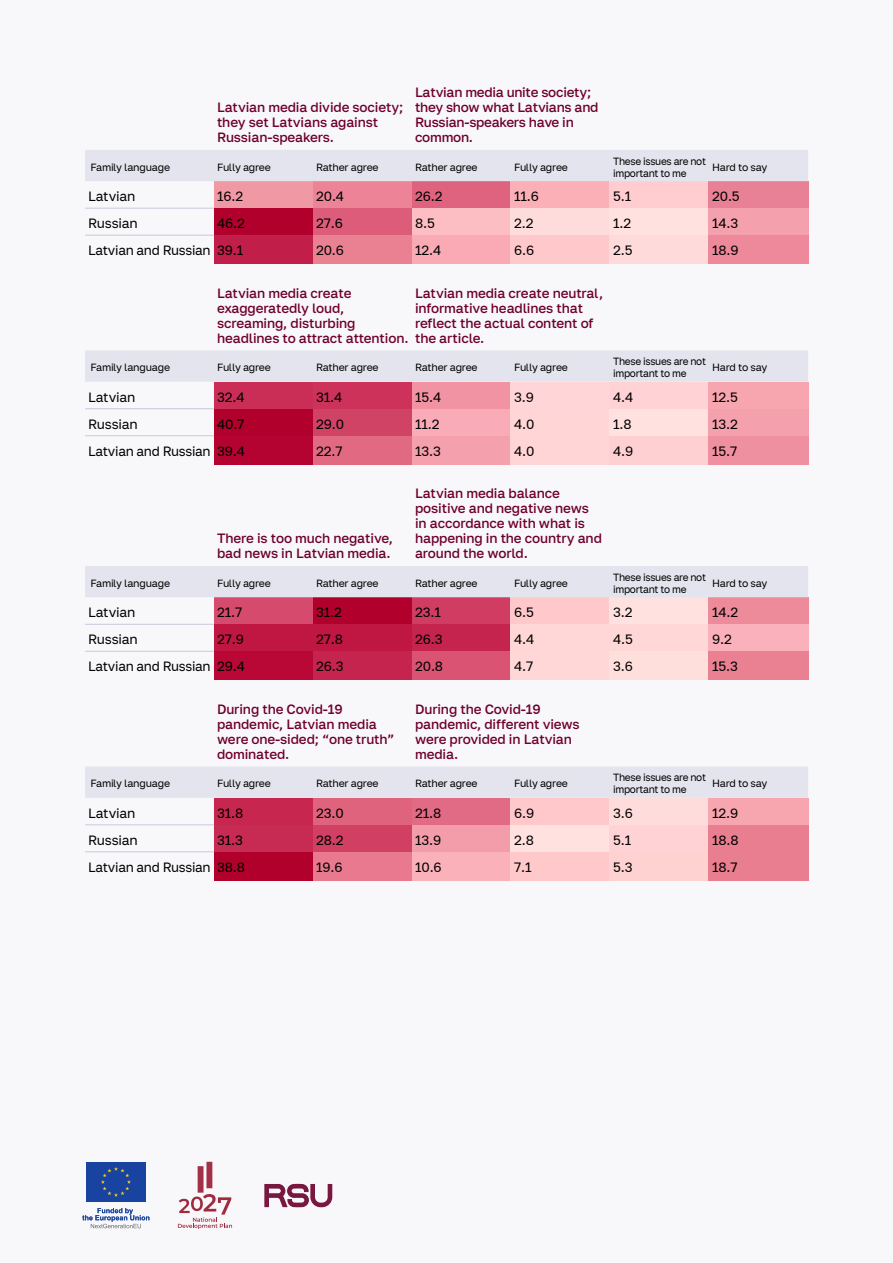
<style>
.page{position:relative;width:893px;height:1263px;background:#f8f8fb}
.page>*{position:absolute;margin:0;border:0;box-sizing:border-box;transform-origin:0 0}
.t1{font:500 13.5px/15px "University Text";letter-spacing:-.01em;color:#6e002b}
.t2{font:13.5px "University Text";letter-spacing:-.01em;color:#000}
.t3{font:10.5px "University Text";letter-spacing:-.03em;color:#000}
.t4{font:10.5px/12px "University Text";letter-spacing:-.03em;color:#000;scale:.96 1}
</style>
<div class="page">
<div style="left:214px;top:798px;width:101px;height:28px;background:#c7274f"></div>
<div style="left:313px;top:798px;width:101px;height:28px;background:#df637c"></div>
<div style="left:412px;top:798px;width:100px;height:28px;background:#e16b84"></div>
<div style="left:511px;top:798px;width:100px;height:28px;background:#ffc8cb"></div>
<div style="left:609px;top:798px;width:101px;height:28px;background:#ffdcdc"></div>
<div style="left:708px;top:798px;width:100px;height:28px;background:#f7a5af"></div>
<div style="left:214px;top:825px;width:101px;height:28px;background:#c72a52"></div>
<div style="left:313px;top:825px;width:101px;height:28px;background:#d14062"></div>
<div style="left:412px;top:825px;width:100px;height:28px;background:#f39daa"></div>
<div style="left:511px;top:825px;width:100px;height:28px;background:#ffe1df"></div>
<div style="left:609px;top:825px;width:101px;height:28px;background:#ffd2d5"></div>
<div style="left:708px;top:825px;width:100px;height:28px;background:#ea7e91"></div>
<div style="left:214px;top:852px;width:101px;height:28px;background:#b1002b"></div>
<div style="left:313px;top:852px;width:101px;height:28px;background:#e8798e"></div>
<div style="left:412px;top:852px;width:100px;height:28px;background:#fab1b9"></div>
<div style="left:511px;top:852px;width:100px;height:28px;background:#ffc8cb"></div>
<div style="left:609px;top:852px;width:101px;height:28px;background:#ffd2d2"></div>
<div style="left:708px;top:852px;width:100px;height:28px;background:#ea7e91"></div>
<svg style="left:85px;top:150px;width:723px;height:648px"></svg>
<hr style="left:85px;top:208px;width:129px;height:1px;background:#c8c8dd">
<hr style="left:85px;top:235px;width:129px;height:1px;background:#c8c8dd">
<hr style="left:85px;top:408px;width:129px;height:1px;background:#c8c8dd">
<hr style="left:85px;top:435px;width:129px;height:1px;background:#c8c8dd">
<hr style="left:85px;top:624px;width:129px;height:1px;background:#c8c8dd">
<hr style="left:85px;top:651px;width:129px;height:1px;background:#c8c8dd">
<hr style="left:85px;top:824px;width:129px;height:1px;background:#c8c8dd">
<hr style="left:85px;top:851px;width:129px;height:1px;background:#c8c8dd">
<p class="t1" style="left:217px;top:100px;width:188px">Latvian media divide society; they set Latvians against<br>Russian-speakers.</p>
<p class="t1" style="left:415px;top:85px;width:185px">Latvian media unite society; they show what Latvians and<br>Russian-speakers have in common.</p>
<p class="t3" style="left:90px;top:161px;width:81px">Family language</p>
<p class="t3" style="left:217px;top:161px;width:55px">Fully agree</p>
<p class="t3" style="left:316px;top:161px;width:64px">Rather agree</p>
<p class="t3" style="left:415px;top:161px;width:64px">Rather agree</p>
<p class="t3" style="left:514px;top:161px;width:55px">Fully agree</p>
<p class="t4" style="left:613px;top:155px;width:98px">These issues are not important to me</p>
<p class="t3" style="left:712px;top:161px;width:57px">Hard to say</p>
<p class="t2" style="left:88px;top:188px;width:49px">Latvian</p>
<p class="t2" style="left:217px;top:188px;width:28px">16.2</p>
<p class="t2" style="left:316px;top:188px;width:30px">20.4</p>
<p class="t2" style="left:415px;top:188px;width:29px">26.2</p>
<p class="t2" style="left:514px;top:188px;width:26px">11.6</p>
<p class="t2" style="left:613px;top:188px;width:20px">5.1</p>
<p class="t2" style="left:712px;top:188px;width:29px">20.5</p>
<p class="t2" style="left:88px;top:215px;width:51px">Russian</p>
<p class="t2" style="left:217px;top:215px;width:29px">46.2</p>
<p class="t2" style="left:316px;top:215px;width:28px">27.6</p>
<p class="t2" style="left:415px;top:215px;width:21px">8.5</p>
<p class="t2" style="left:514px;top:215px;width:21px">2.2</p>
<p class="t2" style="left:613px;top:215px;width:20px">1.2</p>
<p class="t2" style="left:712px;top:215px;width:28px">14.3</p>
<p class="t2" style="left:88px;top:242px;width:157px">Latvian and Russian 39.1</p>
<p class="t2" style="left:316px;top:242px;width:30px">20.6</p>
<p class="t2" style="left:415px;top:242px;width:28px">12.4</p>
<p class="t2" style="left:514px;top:242px;width:22px">6.6</p>
<p class="t2" style="left:613px;top:242px;width:21px">2.5</p>
<p class="t2" style="left:712px;top:242px;width:28px">18.9</p>
<p class="t1" style="left:217px;top:285px;width:193px">Latvian media create exaggeratedly loud, screaming, disturbing headlines to attract attention.</p>
<p class="t1" style="left:415px;top:285px;width:190px">Latvian media create neutral, informative headlines that reflect the actual content of the article.</p>
<p class="t3" style="left:90px;top:361px;width:81px">Family language</p>
<p class="t3" style="left:217px;top:361px;width:55px">Fully agree</p>
<p class="t3" style="left:316px;top:361px;width:64px">Rather agree</p>
<p class="t3" style="left:415px;top:361px;width:64px">Rather agree</p>
<p class="t3" style="left:514px;top:361px;width:55px">Fully agree</p>
<p class="t4" style="left:613px;top:355px;width:98px">These issues are not important to me</p>
<p class="t3" style="left:712px;top:361px;width:57px">Hard to say</p>
<p class="t2" style="left:88px;top:389px;width:49px">Latvian</p>
<p class="t2" style="left:217px;top:389px;width:29px">32.4</p>
<p class="t2" style="left:316px;top:389px;width:28px">31.4</p>
<p class="t2" style="left:415px;top:389px;width:28px">15.4</p>
<p class="t2" style="left:514px;top:389px;width:21px">3.9</p>
<p class="t2" style="left:613px;top:389px;width:22px">4.4</p>
<p class="t2" style="left:712px;top:389px;width:27px">12.5</p>
<p class="t2" style="left:88px;top:416px;width:51px">Russian</p>
<p class="t2" style="left:217px;top:416px;width:29px">40.7</p>
<p class="t2" style="left:316px;top:416px;width:30px">29.0</p>
<p class="t2" style="left:415px;top:416px;width:26px">11.2</p>
<p class="t2" style="left:514px;top:416px;width:22px">4.0</p>
<p class="t2" style="left:613px;top:416px;width:20px">1.8</p>
<p class="t2" style="left:712px;top:416px;width:27px">13.2</p>
<p class="t2" style="left:88px;top:443px;width:158px">Latvian and Russian 39.4</p>
<p class="t2" style="left:316px;top:443px;width:28px">22.7</p>
<p class="t2" style="left:415px;top:443px;width:27px">13.3</p>
<p class="t2" style="left:514px;top:443px;width:22px">4.0</p>
<p class="t2" style="left:613px;top:443px;width:22px">4.9</p>
<p class="t2" style="left:712px;top:443px;width:27px">15.7</p>
<p class="t1" style="left:217px;top:531px;width:177px">There is too much negative, bad news in Latvian media.</p>
<p class="t1" style="left:415px;top:486px;width:188px">Latvian media balance positive and negative news in accordance with what is happening in the country and around the world.</p>
<p class="t3" style="left:90px;top:577px;width:81px">Family language</p>
<p class="t3" style="left:217px;top:577px;width:55px">Fully agree</p>
<p class="t3" style="left:316px;top:577px;width:64px">Rather agree</p>
<p class="t3" style="left:415px;top:577px;width:64px">Rather agree</p>
<p class="t3" style="left:514px;top:577px;width:55px">Fully agree</p>
<p class="t4" style="left:613px;top:571px;width:98px">These issues are not important to me</p>
<p class="t3" style="left:712px;top:577px;width:57px">Hard to say</p>
<p class="t2" style="left:88px;top:604px;width:49px">Latvian</p>
<p class="t2" style="left:217px;top:604px;width:27px">21.7</p>
<p class="t2" style="left:316px;top:604px;width:27px">31.2</p>
<p class="t2" style="left:415px;top:604px;width:27px">23.1</p>
<p class="t2" style="left:514px;top:604px;width:21px">6.5</p>
<p class="t2" style="left:613px;top:604px;width:21px">3.2</p>
<p class="t2" style="left:712px;top:604px;width:28px">14.2</p>
<p class="t2" style="left:88px;top:631px;width:51px">Russian</p>
<p class="t2" style="left:217px;top:631px;width:28px">27.9</p>
<p class="t2" style="left:316px;top:631px;width:28px">27.8</p>
<p class="t2" style="left:415px;top:631px;width:29px">26.3</p>
<p class="t2" style="left:514px;top:631px;width:22px">4.4</p>
<p class="t2" style="left:613px;top:631px;width:21px">4.5</p>
<p class="t2" style="left:712px;top:631px;width:21px">9.2</p>
<p class="t2" style="left:88px;top:658px;width:158px">Latvian and Russian 29.4</p>
<p class="t2" style="left:316px;top:658px;width:29px">26.3</p>
<p class="t2" style="left:415px;top:658px;width:30px">20.8</p>
<p class="t2" style="left:514px;top:658px;width:21px">4.7</p>
<p class="t2" style="left:613px;top:658px;width:21px">3.6</p>
<p class="t2" style="left:712px;top:658px;width:27px">15.3</p>
<p class="t1" style="left:217px;top:701px;width:179px">During the Covid-19 pandemic, Latvian media were one-sided; “one truth” dominated.</p>
<p class="t1" style="left:415px;top:701px;width:166px">During the Covid-19 pandemic, different views were provided in Latvian media.</p>
<p class="t3" style="left:90px;top:777px;width:81px">Family language</p>
<p class="t3" style="left:217px;top:777px;width:55px">Fully agree</p>
<p class="t3" style="left:316px;top:777px;width:64px">Rather agree</p>
<p class="t3" style="left:415px;top:777px;width:64px">Rather agree</p>
<p class="t3" style="left:514px;top:777px;width:55px">Fully agree</p>
<p class="t4" style="left:613px;top:771px;width:98px">These issues are not important to me</p>
<p class="t3" style="left:712px;top:777px;width:57px">Hard to say</p>
<p class="t2" style="left:88px;top:805px;width:49px">Latvian</p>
<p class="t2" style="left:217px;top:805px;width:28px">31.8</p>
<p class="t2" style="left:316px;top:805px;width:29px">23.0</p>
<p class="t2" style="left:415px;top:805px;width:28px">21.8</p>
<p class="t2" style="left:514px;top:805px;width:22px">6.9</p>
<p class="t2" style="left:613px;top:805px;width:21px">3.6</p>
<p class="t2" style="left:712px;top:805px;width:28px">12.9</p>
<p class="t2" style="left:88px;top:832px;width:51px">Russian</p>
<p class="t2" style="left:217px;top:832px;width:27px">31.3</p>
<p class="t2" style="left:316px;top:832px;width:29px">28.2</p>
<p class="t2" style="left:415px;top:832px;width:28px">13.9</p>
<p class="t2" style="left:514px;top:832px;width:21px">2.8</p>
<p class="t2" style="left:613px;top:832px;width:20px">5.1</p>
<p class="t2" style="left:712px;top:832px;width:28px">18.8</p>
<p class="t2" style="left:88px;top:859px;width:159px">Latvian and Russian 38.8</p>
<p class="t2" style="left:316px;top:859px;width:28px">19.6</p>
<p class="t2" style="left:415px;top:859px;width:28px">10.6</p>
<p class="t2" style="left:514px;top:859px;width:19px">7.1</p>
<p class="t2" style="left:613px;top:859px;width:21px">5.3</p>
<p class="t2" style="left:712px;top:859px;width:27px">18.7</p>
</div>
